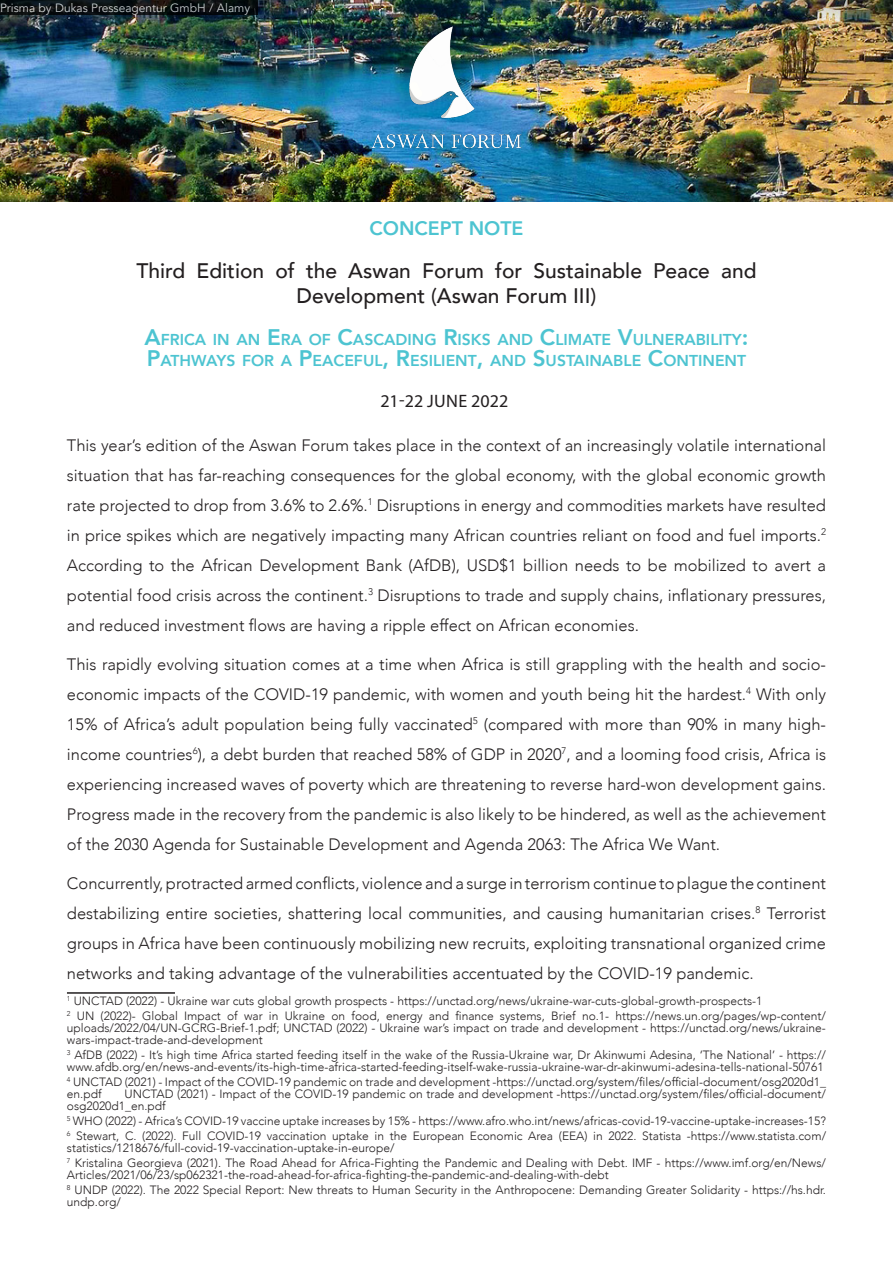
<style>
.page{position:relative;width:893px;height:1263px;background:#fff}
.page>*{position:absolute;margin:0;border:0;box-sizing:border-box;transform-origin:0 0}
.Page_Header_-_Black{font:500 21px/25.2px "Avenir";color:#231f20;text-align:center}
.Page_Section_Title{font:800 19.5px "Avenir";color:#4dc4d1}
.Page_Section_Title-2{font:18px "Myriad Pro";color:#231f20}
.Page_Header_Subtext{font:300 16.5px/30px "Avenir";color:#231f20;text-align:justify}
.Page_Header_-_Blue{font:800 15.75px "Avenir";color:#4dc4d1}
.Paragraph_Style_2{font:300 12px/12px "Avenir";color:#231f20}
.t1{font:12px "Avenir";color:#fff}
.s1{font-size:22.5px}
</style>
<div class="page">
<img style="left:0;top:0;width:893px;height:202px">
<img style="left:334px;top:0;width:225px;height:196px">
<hr style="left:67px;top:992px;width:108px;height:2px;background:#231f20">
<svg style="left:0;top:0;width:257px;height:15px;background:#0b0f11"></svg>
<p class="t1" style="left:0;top:1px;width:252px">Prisma by Dukas Presseagentur GmbH / Alamy</p>
<p class="Page_Section_Title" style="left:369px;top:213px;width:156px">CONCEPT NOTE</p>
<p class="Page_Header_-_Black" style="left:136px;top:257px;width:622px">Third Edition of the Aswan Forum for Sustainable Peace and<br>Development (Aswan Forum III)</p>
<p class="Page_Header_-_Blue" style="left:144px;top:327px;width:605px"><span class="s1">A</span>FRICA IN AN <span class="s1">E</span>RA OF <span class="s1">C</span>ASCADING <span class="s1">R</span>ISKS AND <span class="s1">C</span>LIMATE <span class="s1">V</span>ULNERABILITY<span class="s1">:</span></p>
<p class="Page_Header_-_Blue" style="left:147px;top:348px;width:601px"><span class="s1">P</span>ATHWAYS FOR A <span class="s1">P</span>EACEFUL<span class="s1">, R</span>ESILIENT<span class="s1">,</span> AND <span class="s1">S</span>USTAINABLE <span class="s1">C</span>ONTINENT</p>
<p class="Page_Section_Title-2" style="left:380px;top:389px;width:129px">21-22 JUNE 2022</p>
<p class="Page_Header_Subtext" style="left:67px;top:430px;width:761px">This year’s edition of the Aswan Forum takes place in the context of an increasingly volatile international situation that has far-reaching consequences for the global economy, with the global economic growth rate projected to drop from 3.6% to 2.6%.<sup>1</sup> Disruptions in energy and commodities markets have resulted in price spikes which are negatively impacting many African countries reliant on food and fuel imports.<sup>2<br></sup>According to the African Development Bank (AfDB), USD$1 billion needs to be mobilized to avert a potential food crisis across the continent.<sup>3</sup> Disruptions to trade and supply chains, inflationary pressures, and reduced investment flows are having a ripple effect on African economies.</p>
<p class="Page_Header_Subtext" style="left:67px;top:649px;width:761px">This rapidly evolving situation comes at a time when Africa is still grappling with the health and socio&shy;economic impacts of the COVID-19 pandemic, with women and youth being hit the hardest.<sup>4</sup> With only 15% of Africa’s adult population being fully vaccinated<sup>5</sup> (compared with more than 90% in many high&shy;income countries<sup>6</sup>), a debt burden that reached 58% of GDP in 2020<sup>7</sup>, and a looming food crisis, Africa is experiencing increased waves of poverty which are threatening to reverse hard-won development gains.<br>Progress made in the recovery from the pandemic is also likely to be hindered, as well as the achievement of the 2030 Agenda for Sustainable Development and Agenda 2063: The Africa We Want.</p>
<p class="Page_Header_Subtext" style="left:67px;top:868px;width:761px">Concurrently, protracted armed conflicts, violence and a surge in terrorism continue to plague the continent destabilizing entire societies, shattering local communities, and causing humanitarian crises.<sup>8</sup> Terrorist groups in Africa have been continuously mobilizing new recruits, exploiting transnational organized crime networks and taking advantage of the vulnerabilities accentuated by the COVID-19 pandemic.</p>
<p class="Paragraph_Style_2" style="left:67px;top:995px;width:697px"><sup>1</sup> UNCTAD (2022) - Ukraine war cuts global growth prospects - https://unctad.org/news/ukraine-war-cuts-global-growth-prospects-1</p>
<p class="Paragraph_Style_2" style="left:67px;top:1010px;width:761px;text-align:justify"><sup>2</sup> UN (2022)- Global Impact of war in Ukraine on food, energy and finance systems, Brief no.1- https://news.un.org/pages/wp-content/ uploads/2022/04/UN-GCRG-Brief-1.pdf; UNCTAD (2022) - Ukraine war’s impact on trade and development - https://unctad.org/news/ukraine&shy;wars-impact-trade-and-development</p>
<p class="Paragraph_Style_2" style="left:67px;top:1049px;width:760px"><sup>3</sup> AfDB (2022) - It’s high time Africa started feeding itself in the wake of the Russia-Ukraine war, Dr Akinwumi Adesina, ‘The National’ - https:// www.afdb.org/en/news-and-events/its-high-time-africa-started-feeding-itself-wake-russia-ukraine-war-dr-akinwumi-adesina-tells-national-50761</p>
<p class="Paragraph_Style_2" style="left:67px;top:1076px;width:761px"><sup>4</sup> UNCTAD (2021) - Impact of the COVID-19 pandemic on trade and development -https://unctad.org/system/files/official-document/osg2020d1_ en.pdf</p>
<p class="Paragraph_Style_2" style="left:67px;top:1088px;width:761px;text-indent:58px">UNCTAD (2021) - Impact of the COVID-19 pandemic on trade and development -https://unctad.org/system/files/official-document/ osg2020d1_en.pdf</p>
<p class="Paragraph_Style_2" style="left:67px;top:1115px;width:760px"><sup>5</sup> WHO (2022) - Africa’s COVID-19 vaccine uptake increases by 15% - https://www.afro.who.int/news/africas-covid-19-vaccine-uptake-increases-15?</p>
<p class="Paragraph_Style_2" style="left:67px;top:1130px;width:761px"><sup>6</sup> Stewart, C. (2022). Full COVID-19 vaccination uptake in the European Economic Area (EEA) in 2022. Statista -https://www.statista.com/ statistics/1218676/full-covid-19-vaccination-uptake-in-europe/</p>
<p class="Paragraph_Style_2" style="left:67px;top:1157px;width:760px"><sup>7</sup> Kristalina Georgieva (2021). The Road Ahead for Africa-Fighting the Pandemic and Dealing with Debt. IMF - https://www.imf.org/en/News/<br>Articles/2021/06/23/sp062321-the-road-ahead-for-africa-fighting-the-pandemic-and-dealing-with-debt</p>
<p class="Paragraph_Style_2" style="left:67px;top:1184px;width:761px"><sup>8</sup> UNDP (2022). The 2022 Special Report: New threats to Human Security in the Anthropocene: Demanding Greater Solidarity - https://hs.hdr. undp.org/</p>
</div>
